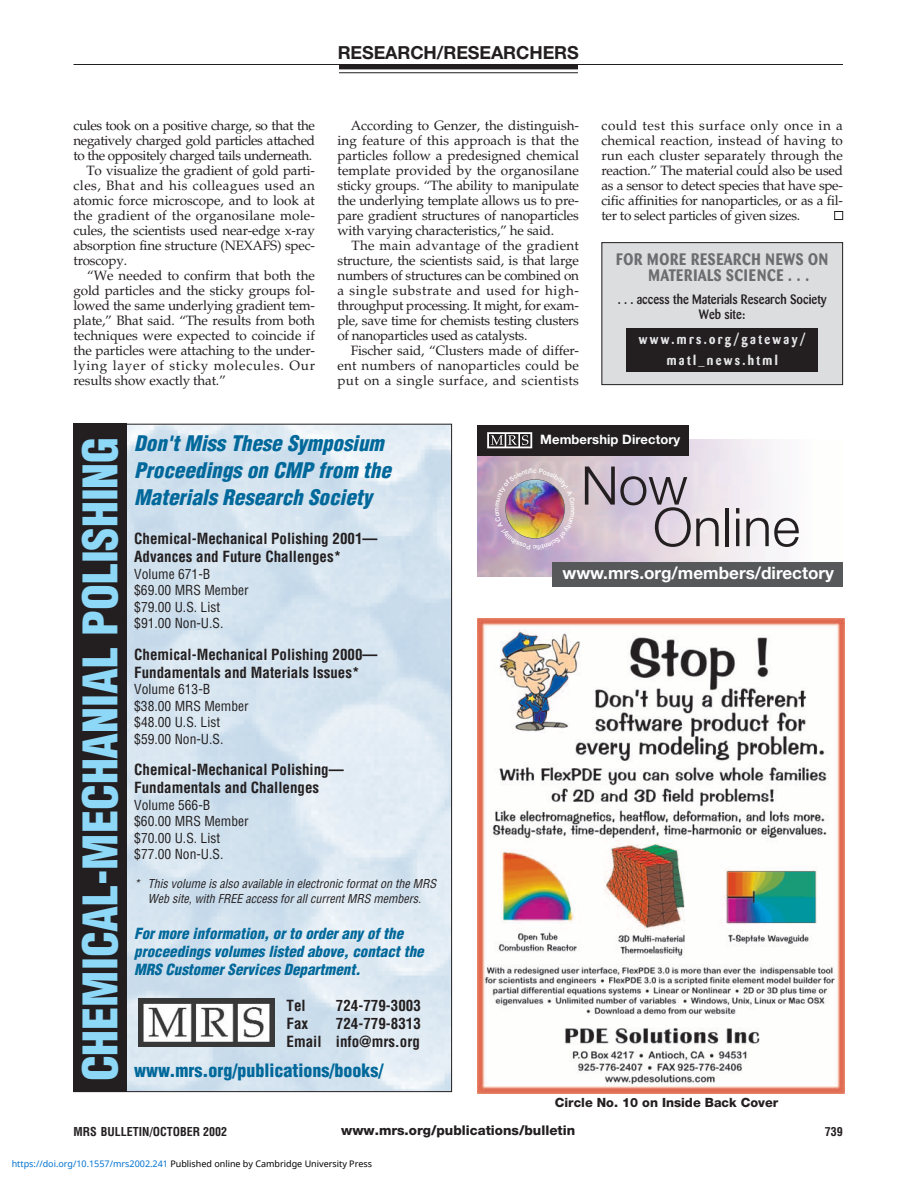
<style>
.page{position:relative;width:918px;height:1188px;background:#fff}
.page>*{position:absolute;margin:0;border:0;box-sizing:border-box;transform-origin:0 0}
.t1{font:300 53.25px/41.5px "Helvetica Neue";letter-spacing:.01em;color:#231f20}
.t2{font:900 condensed 46.5px "Helvetica";color:#8dd7f7}
.t3{font:italic 900 condensed 21px/27px "Helvetica";color:#00689a}
.t4{font:900 condensed 18px "Helvetica";color:#00689a}
.t5{font:700 18px "Helvetica Neue";letter-spacing:-.005em;color:#231f20}
.t6{font:700 17.1px "Helvetica Neue";color:#fff}
.t7{font:700 16.5px/16.5px "Barmeno";letter-spacing:.05em;color:#6c6d70;scale:.9 1}
.t8{font:700 condensed 15px/18px "Helvetica";color:#231f20}
.t9{font:italic 900 condensed 15px/18px "Helvetica";color:#00689a}
.t10{font:13.5px/15px "Palatino";letter-spacing:-.015em;color:#231f20;text-align:justify}
.t11{font:condensed 13.5px/16.5px "Helvetica";color:#231f20}
.t12{font:500 13.5px/15px "Barmeno";color:#231f20;text-align:center;scale:.9 1}
.t13{font:700 13.5px/21px "Barmeno";letter-spacing:.19em;color:#e6e7e9;text-align:center;scale:.9 1}
.t14{font:13.5px "Palatino";letter-spacing:.015em;color:#231f20}
.t15{font:13.5px "Palatino";letter-spacing:.035em;color:#231f20}
.t16{font:13.5px "Palatino";letter-spacing:.055em;color:#231f20}
.t17{font:800 13.35px "Helvetica Neue";color:#231f20}
.t18{font:700 13.05px "Helvetica Neue";letter-spacing:.005em;color:#fff}
.t19{font:800 12.75px "Helvetica Neue";color:#231f20}
.t20{font:italic condensed 12px/15px "Helvetica";color:#231f20;text-align:center}
.t21{font:700 condensed 12px "Helvetica";color:#231f20}
.t22{font:9px "Noto Sans";color:#000}
.t23{font:500 6.6px "Helvetica Neue";color:#fff}
.s1{color:#0172cf}
</style>
<div class="page">
<div style="left:339px;top:64px;width:239px;height:5px;background:#231f20"></div>
<hr style="left:339px;top:72px;width:239px;height:1px;background:#231f20">
<hr style="left:74px;top:64px;width:769px;height:1px;background:#231f20">
<div style="left:602px;top:242px;width:241px;height:143px;background:#dcdddf"></div>
<div style="left:626px;top:329px;width:191px;height:43px;background:#231f20"></div>
<div style="left:602px;top:242px;width:241px;height:143px;border:1px solid #231f20"></div>
<img style="left:477px;top:618px;width:368px;height:475px">
<div style="left:834px;top:211px;width:9px;height:9px;border:1px solid #231f20"></div>
<img style="left:127px;top:426px;width:323px;height:664px">
<div style="left:74px;top:424px;width:53px;height:668px;background:#231f20"></div>
<img style="left:138px;top:998px;width:136px;height:49px">
<img style="left:477px;top:440px;width:297px;height:136px">
<div style="left:477px;top:425px;width:212px;height:30px;background:#231f20"></div>
<svg style="left:487px;top:432px;width:45px;height:16px"></svg>
<div style="left:552px;top:562px;width:291px;height:24px;background:#57585a"></div>
<img style="left:495px;top:468px;width:80px;height:82px">
<h3 class="t5" style="left:338px;top:46px;width:243px">RESEARCH/RESEARCHERS</h3>
<p class="t10" style="left:74px;top:119px;width:243px">cules took on a positive charge, so that the</p>
<p class="t10" style="left:74px;top:134px;width:243px">negatively charged gold particles attached</p>
<p class="t10" style="left:74px;top:149px;width:240px">to the oppositely charged tails underneath.</p>
<p class="t10" style="left:87px;top:164px;width:230px">To visualize the gradient of gold parti-</p>
<p class="t15" style="left:74px;top:180px;width:243px">cles, Bhat and his colleagues used an</p>
<p class="t10" style="left:74px;top:194px;width:243px">atomic force microscope, and to look at</p>
<p class="t14" style="left:74px;top:210px;width:243px">the gradient of the organosilane mole-</p>
<p class="t10" style="left:74px;top:224px;width:243px">cules, the scientists used near-edge x-ray</p>
<p class="t10" style="left:74px;top:239px;width:243px">absorption fine structure (NEXAFS) spec-</p>
<p class="t10" style="left:74px;top:254px;width:55px">troscopy.</p>
<p class="t10" style="left:87px;top:269px;width:229px">“We needed to confirm that both the</p>
<p class="t10" style="left:74px;top:284px;width:243px">gold particles and the sticky groups fol-</p>
<p class="t10" style="left:74px;top:299px;width:243px">lowed the same underlying gradient tem-</p>
<p class="t10" style="left:74px;top:314px;width:243px">plate,” Bhat said. “The results from both</p>
<p class="t10" style="left:74px;top:329px;width:243px">techniques were expected to coincide if</p>
<p class="t10" style="left:74px;top:344px;width:243px">the particles were attaching to the under-</p>
<p class="t16" style="left:74px;top:360px;width:243px">lying layer of sticky molecules. Our</p>
<p class="t10" style="left:74px;top:374px;width:154px">results show exactly that.”</p>
<p class="t10" style="left:338px;top:119px;width:243px;text-indent:13px">According to Genzer, the distinguish&shy;ing feature of this approach is that the particles follow a predesigned chemical template provided by the organosilane sticky groups. “The ability to manipulate the underlying template allows us to pre&shy;pare gradient structures of nanoparticles with varying characteristics,” he said.</p>
<p class="t10" style="left:338px;top:239px;width:243px;text-indent:14px">The main advantage of the gradient structure, the scientists said, is that large numbers of structures can be combined on a single substrate and used for high&shy;throughput processing. It might, for exam&shy;ple, save time for chemists testing clusters of nanoparticles used as catalysts.</p>
<p class="t10" style="left:338px;top:344px;width:243px;text-indent:13px">Fischer said, “Clusters made of differ&shy;ent numbers of nanoparticles could be put on a single surface, and scientists</p>
<p class="t10" style="left:602px;top:119px;width:243px">could test this surface only once in a chemical reaction, instead of having to run each cluster separately through the reaction.” The material could also be used as a sensor to detect species that have spe&shy;cific affinities for nanoparticles, or as a fil&shy;ter to select particles of given sizes.</p>
<p class="t7" style="left:649px;top:252px;width:201px;text-indent:-32px">FOR MORE RESEARCH NEWS ON<br>MATERIALS SCIENCE . . .</p>
<p class="t12" style="left:618px;top:293px;width:234px">. . . access the Materials Research Society<br>Web site:</p>
<p class="t13" style="left:639px;top:330px;width:187px">www.mrs.org/gateway/ matl_news.html</p>
<h2 class="t2" style="left:83px;top:1081px;width:646px;rotate:-90deg">CHEMICAL-MECHANIAL POLISHING</h2>
<h3 class="t3" style="left:134px;top:432px;width:258px">Don't Miss These Symposium<br>Proceedings on CMP from the<br>Materials Research Society</h3>
<p class="t8" style="left:134px;top:531px;width:245px">Chemical-Mechanical Polishing 2001—<br>Advances and Future Challenges*</p>
<p class="t11" style="left:134px;top:567px;width:116px">Volume 671-B $69.00 MRS Member $79.00 U.S. List $91.00 Non-U.S.</p>
<p class="t8" style="left:134px;top:647px;width:245px">Chemical-Mechanical Polishing 2000—<br>Fundamentals and Materials Issues*</p>
<p class="t11" style="left:134px;top:682px;width:116px">Volume 613-B $38.00 MRS Member $48.00 U.S. List $59.00 Non-U.S.</p>
<p class="t8" style="left:134px;top:762px;width:211px">Chemical-Mechanical Polishing—<br>Fundamentals and Challenges</p>
<p class="t11" style="left:134px;top:798px;width:116px">Volume 566-B $60.00 MRS Member $70.00 U.S. List $77.00 Non-U.S.</p>
<p class="t20" style="left:134px;top:877px;width:303px">* This volume is also available in electronic format on the MRS<br>Web site, with FREE access for all current MRS members.</p>
<p class="t9" style="left:134px;top:926px;width:291px">For more information, or to order any of the proceedings volumes listed above, contact the<br>MRS Customer Services Department.</p>
<p class="t8" style="left:287px;top:998px;width:21px">Tel</p>
<p class="t8" style="left:336px;top:998px;width:86px">724-779-3003</p>
<p class="t8" style="left:287px;top:1016px;width:23px">Fax</p>
<p class="t8" style="left:287px;top:1016px;width:136px;text-align:right">724-779-8313<br>Email info@mrs.org</p>
<h3 class="t4" style="left:134px;top:1063px;width:251px">www.mrs.org/publications/books/</h3>
<p class="t18" style="left:540px;top:435px;width:142px">Membership Directory</p>
<p class="t23" style="left:533px;top:468px;width:5px">c</p>
<h1 class="t1" style="left:653px;top:470px;width:149px;text-indent:-72px">Now<br>Online</h1>
<p class="t6" style="left:562px;top:567px;width:273px">www.mrs.org/members/directory</p>
<p class="t19" style="left:555px;top:1098px;width:225px">Circle No. 10 on Inside Back Cover</p>
<p class="t17" style="left:341px;top:1126px;width:236px">www.mrs.org/publications/bulletin</p>
<p class="t22" style="left:12px;top:1157px;width:362px"><span class="s1">https://doi.org/10.1557/mrs2002.241</span> Published online by Cambridge University Press</p>
<p class="t21" style="left:73px;top:1126px;width:155px">MRS BULLETIN/OCTOBER 2002</p>
<p class="t21" style="left:825px;top:1126px;width:19px">739</p>
</div>
